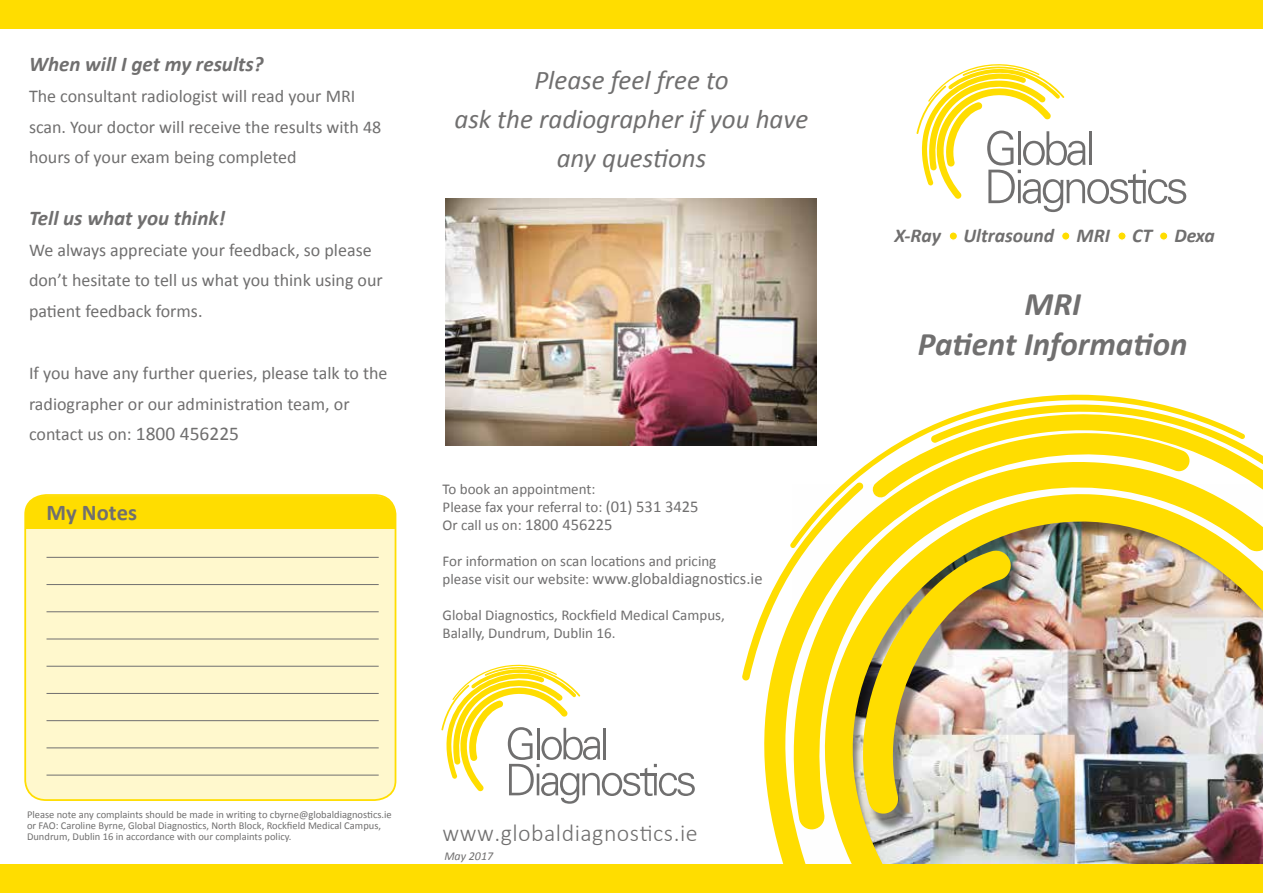
<style>
.page{position:relative;width:1263px;height:893px;background:#fff}
.page>*{position:absolute;margin:0;border:0;box-sizing:border-box;transform-origin:0 0}
.t1{font:italic 700 33px/39.6px "Calibri";color:#706f6f;text-align:center}
.t2{font:italic 27px/39px "Calibri";color:#706f6f;text-align:center}
.t3{font:300 24px "Calibri";letter-spacing:.02em;color:#706f6f}
.t4{font:700 22.5px "Calibri";color:#706f6f}
.t5{font:italic 700 21px "Calibri";color:#706f6f}
.t6{font:italic 700 19.65px "Calibri";color:#706f6f}
.t7{font:18px/30.8px "Calibri";color:#706f6f}
.t8{font:16.5px "Calibri";color:#706f6f}
.t9{font:15px/18px "Calibri";color:#706f6f}
.t10{font:italic 12px "Calibri";color:#706f6f}
.t11{font:10.5px/11.2px "Calibri";color:#706f6f}
.s1{font-size:19.5px}
.s2{font-size:16.5px}
.s3{font-size:15px}
</style>
<div class="page">
<svg style="left:970px;top:394px;width:216px;height:17px"></svg>
<svg style="left:926px;top:411px;width:337px;height:48px;fill:#fd0"></svg>
<svg style="left:746px;top:428px;width:445px;height:436px"></svg>
<svg style="left:787px;top:459px;width:476px;height:370px;fill:#fd0"></svg>
<img style="left:809px;top:488px;width:454px;height:376px">
<img style="left:863px;top:555px;width:163px;height:278px">
<img style="left:742px;top:482px;width:270px;height:332px">
<div style="left:0;top:864px;width:1263px;height:29px;background:#fd0"></div>
<div style="left:0;top:0;width:1263px;height:28px;background:#fd0"></div>
<img style="left:445px;top:199px;width:371px;height:246px">
<div style="left:25px;top:495px;width:370px;height:305px;background:#fff8cd;border-radius:20px"></div>
<svg style="left:916px;top:64px;width:270px;height:148px"></svg>
<div style="left:949px;top:232px;width:8px;height:8px;background:#fd0;border-radius:50%"></div>
<div style="left:949px;top:231px;width:9px;height:10px;border:1px solid #fff;border-radius:50%"></div>
<div style="left:1062px;top:232px;width:8px;height:8px;background:#fd0;border-radius:50%"></div>
<div style="left:1061px;top:231px;width:9px;height:10px;border:1px solid #fff;border-radius:50%"></div>
<div style="left:1118px;top:232px;width:8px;height:8px;background:#fd0;border-radius:50%"></div>
<div style="left:1117px;top:231px;width:9px;height:10px;border:1px solid #fff;border-radius:50%"></div>
<div style="left:1159px;top:232px;width:9px;height:8px;background:#fd0;border-radius:50%"></div>
<div style="left:1159px;top:231px;width:9px;height:10px;border:1px solid #fff;border-radius:50%"></div>
<div style="left:25px;top:496px;width:370px;height:33px;background:#fd0"></div>
<div style="left:24px;top:494px;width:372px;height:307px;border:2px solid #fd0;border-radius:20px"></div>
<hr style="left:47px;top:557px;width:332px;height:1px;background:#706f6f">
<hr style="left:47px;top:584px;width:332px;height:1px;background:#706f6f">
<hr style="left:47px;top:611px;width:332px;height:1px;background:#706f6f">
<hr style="left:47px;top:639px;width:332px;height:1px;background:#706f6f">
<hr style="left:47px;top:666px;width:332px;height:1px;background:#706f6f">
<hr style="left:47px;top:693px;width:332px;height:1px;background:#706f6f">
<hr style="left:47px;top:720px;width:332px;height:1px;background:#706f6f">
<hr style="left:47px;top:748px;width:332px;height:1px;background:#706f6f">
<hr style="left:47px;top:775px;width:332px;height:1px;background:#706f6f">
<svg style="left:441px;top:664px;width:254px;height:140px"></svg>
<hr style="left:640px;top:773px;width:17px;height:3px;background:#706f6f">
<p class="t5" style="left:29px;top:51px;width:236px">When will I get my results?</p>
<p class="t7" style="left:29px;top:80px;width:354px">The consultant radiologist will read your MRI scan. Your doctor will receive the results with 48 hours of your exam being completed</p>
<p class="t5" style="left:29px;top:205px;width:198px">Tell us what you think!</p>
<p class="t7" style="left:29px;top:234px;width:355px">We always appreciate your feedback, so please don’t hesitate to tell us what you think using our patient feedback forms.</p>
<p class="t7" style="left:29px;top:357px;width:360px">If you have any further queries, please talk to the radiographer or our administration team, or contact us on: <span class="s1">1800 456225</span></p>
<p class="t4" style="left:47px;top:498px;width:92px">My Notes</p>
<h2 class="t2" style="left:454px;top:60px;width:355px">Please feel free to<br>ask the radiographer if you have any questions</h2>
<p class="t9" style="left:443px;top:480px;width:257px">To book an appointment:<br>Please fax your referral to: <span class="s2">(01) 531 3425<br></span>Or call us on: <span class="s2">1800 456225</span></p>
<p class="t9" style="left:443px;top:552px;width:275px">For information on scan locations and pricing</p>
<p class="t8" style="left:443px;top:569px;width:321px"><span class="s3">please visit our website:</span> www.globaldiagnostics.ie</p>
<p class="t9" style="left:443px;top:606px;width:284px">Global Diagnostics, Rockfield Medical Campus,<br>Balally, Dundrum, Dublin 16.</p>
<p class="t11" style="left:27px;top:808px;width:366px">Please note any complaints should be made in writing to cbyrne@globaldiagnostics.ie or FAO: Caroline Byrne, Global Diagnostics, North Block, Rockfield Medical Campus,<br>Dundrum, Dublin 16 in accordance with our complaints policy.</p>
<h3 class="t3" style="left:443px;top:818px;width:257px">www.globaldiagnostics.ie</h3>
<p class="t10" style="left:444px;top:849px;width:50px">May 2017</p>
<p class="t6" style="left:894px;top:223px;width:322px">X-Ray Ultrasound MRI CT Dexa</p>
<h1 class="t1" style="left:918px;top:283px;width:271px">MRI<br>Patient Information</h1>
</div>
